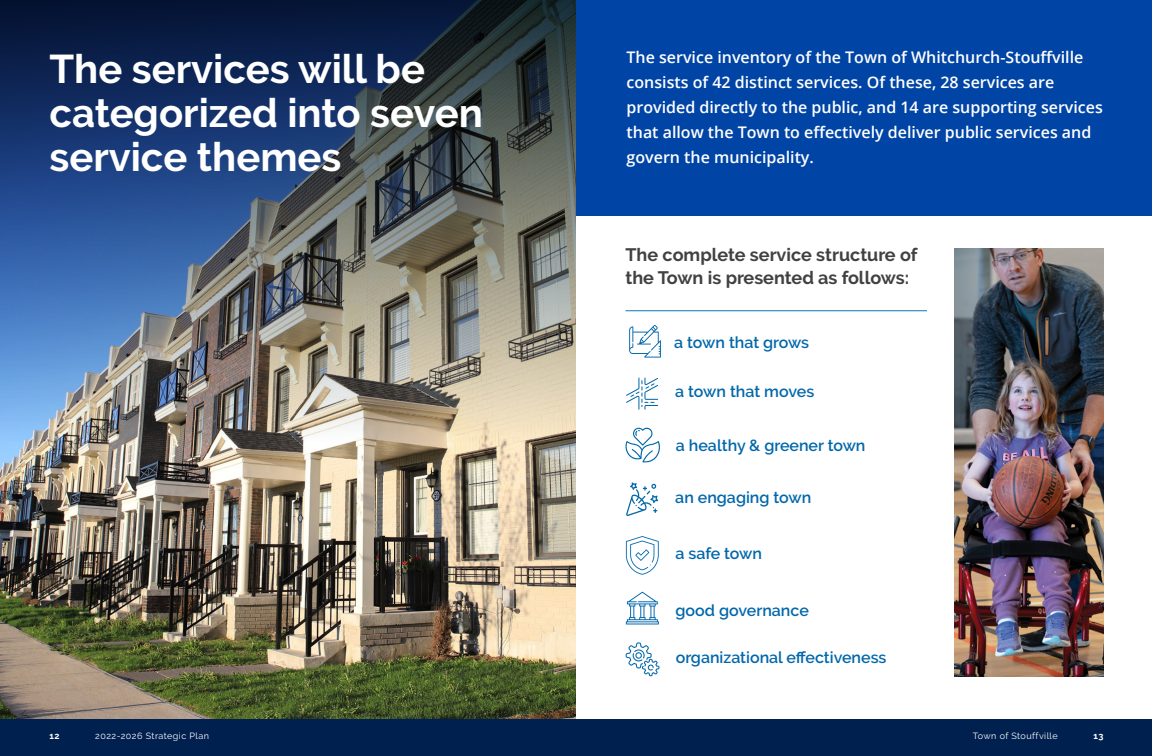
<style>
.page{position:relative;width:1152px;height:756px;background:#fff}
.page>*{position:absolute;margin:0;border:0;box-sizing:border-box;transform-origin:0 0}
.t1{font:700 40px/44px "Raleway";color:#fff}
.t2{font:700 18px/23px "Raleway";color:#414042}
.t3{font:600 16px/25px "Open Sans";color:#fff}
.t4{font:600 16px "Raleway";color:#0067ab}
.t5{font:9px "Raleway";letter-spacing:.05em;color:#fff}
.t6{font:700 9px "Raleway";color:#fff}
</style>
<div class="page">
<img style="left:0;top:444px;width:576px;height:276px">
<div style="left:576px;top:0;width:576px;height:216px;background:#0045a6"></div>
<img style="left:0;top:0;width:576px;height:444px">
<div style="left:0;top:720px;width:1152px;height:36px;background:#00214f"></div>
<svg style="left:629px;top:325px;width:32px;height:33px"></svg>
<svg style="left:626px;top:378px;width:32px;height:32px"></svg>
<svg style="left:625px;top:428px;width:35px;height:35px"></svg>
<svg style="left:626px;top:482px;width:32px;height:34px"></svg>
<svg style="left:626px;top:536px;width:33px;height:39px"></svg>
<svg style="left:626px;top:592px;width:33px;height:32px"></svg>
<svg style="left:626px;top:642px;width:33px;height:34px"></svg>
<img style="left:954px;top:248px;width:150px;height:428px">
<hr style="left:626px;top:310px;width:301px;height:1px;background:#097bb5">
<h1 class="t1" style="left:50px;top:47px;width:435px">The services will be categorized into seven service themes</h1>
<p class="t3" style="left:627px;top:44px;width:478px">The service inventory of the Town of Whitchurch-Stouffville consists of 42 distinct services. Of these, 28 services are provided directly to the public, and 14 are supporting services that allow the Town to effectively deliver public services and govern the municipality.</p>
<p class="t2" style="left:626px;top:243px;width:293px">The complete service structure of the Town is presented as follows:</p>
<p class="t4" style="left:674px;top:333px;width:136px">a town that grows</p>
<p class="t4" style="left:675px;top:382px;width:140px">a town that moves</p>
<p class="t4" style="left:676px;top:436px;width:191px">a healthy &amp; greener town</p>
<p class="t4" style="left:675px;top:489px;width:138px">an engaging town</p>
<p class="t4" style="left:676px;top:544px;width:88px">a safe town</p>
<p class="t4" style="left:676px;top:601px;width:135px">good governance</p>
<p class="t4" style="left:676px;top:648px;width:212px">organizational effectiveness</p>
<p class="t6" style="left:50px;top:730px;width:11px">12</p>
<p class="t5" style="left:95px;top:730px;width:115px">2022-2026 Strategic Plan</p>
<p class="t5" style="left:973px;top:730px;width:86px">Town of Stouffville</p>
<p class="t6" style="left:1094px;top:730px;width:11px">13</p>
</div>
